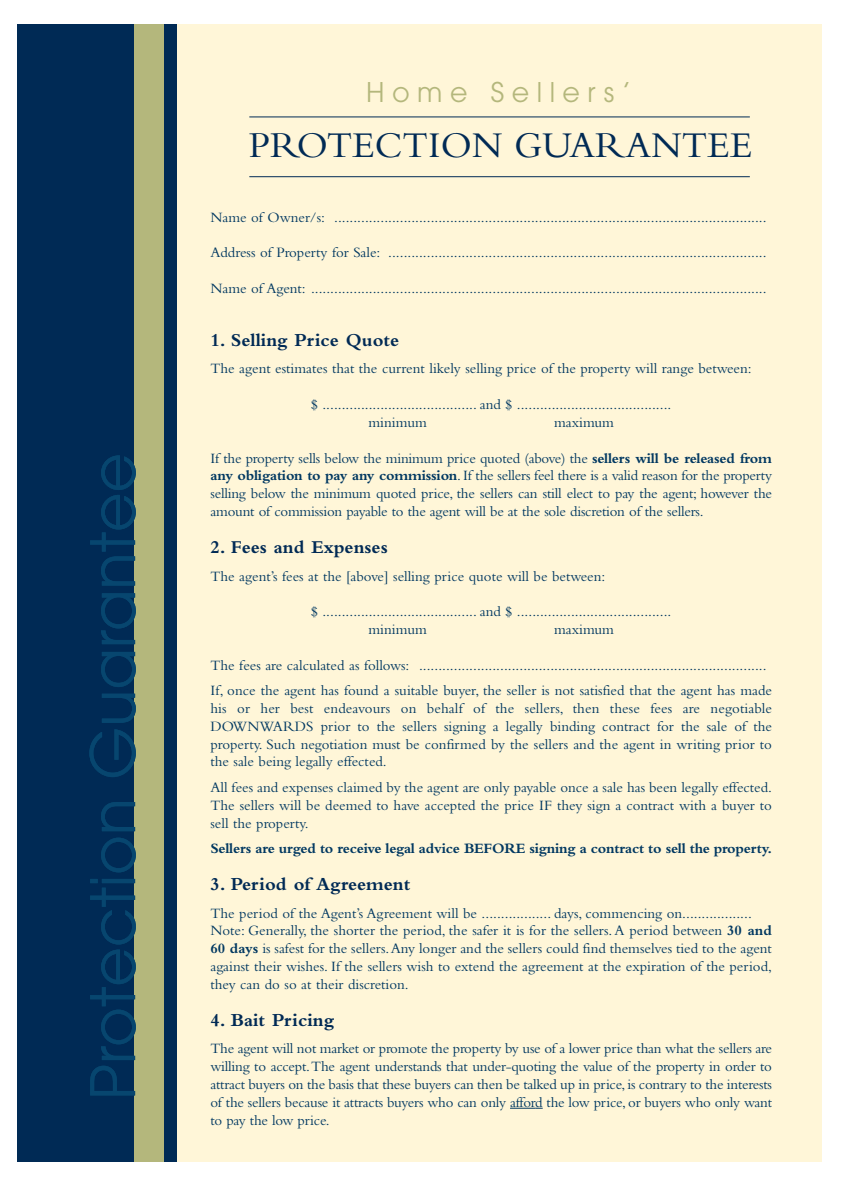
<style>
.page{position:relative;width:848px;height:1182px;background:#fff}
.page>*{position:absolute;margin:0;border:0;box-sizing:border-box;transform-origin:0 0}
.t1{font:60.75px "Avant Garde";color:#07466f}
.t2{font:37.8px "Bembo";color:#002a55}
.t3{font:27px "Avant Garde";letter-spacing:.275em;color:#b4b77c}
.t4{font:700 18.9px "Bembo";color:#002a55}
.t5{font:14.85px/17.9px "Bembo";color:#003861}
.t6{font:700 14.85px "Bembo";letter-spacing:-.015em;color:#003861}
.s1{font-weight:700}
</style>
<div class="page">
<div style="left:18px;top:24px;width:803px;height:1137px;background:#fff6d8"></div>
<div style="left:18px;top:24px;width:159px;height:1137px;background:#002a55"></div>
<div style="left:135px;top:24px;width:29px;height:1137px;background:#b4b77c"></div>
<svg style="left:510px;top:1107px;width:32px;height:1px"></svg>
<hr style="left:249px;top:117px;width:500px;height:1px;background:#002a55">
<hr style="left:249px;top:176px;width:500px;height:1px;background:#002a55">
<h1 class="t1" style="left:90px;top:1099px;width:648px;rotate:-90deg">Protection Guarantee</h1>
<h3 class="t3" style="left:366px;top:82px;width:266px">Home Sellers’</h3>
<h2 class="t2" style="left:249px;top:132px;width:505px">PROTECTION GUARANTEE</h2>
<p class="t5" style="left:210px;top:209px;width:557px">Name of Owner/s: ................................................................................................................</p>
<p class="t5" style="left:210px;top:245px;width:557px">Address of Property for Sale: ..................................................................................................</p>
<p class="t5" style="left:210px;top:280px;width:557px">Name of Agent: ......................................................................................................................</p>
<p class="t4" style="left:210px;top:333px;width:190px">1. Selling Price Quote</p>
<p class="t5" style="left:210px;top:361px;width:542px">The agent estimates that the current likely selling price of the property will range between:</p>
<p class="t5" style="left:368px;top:397px;width:304px;text-indent:-57px">$ ........................................ and $ ........................................ minimum</p>
<p class="t5" style="left:554px;top:415px;width:61px">maximum</p>
<p class="t5" style="left:210px;top:450px;width:563px;text-align:justify">If the property sells below the minimum price quoted (above) the <span class="s1">sellers will be released from any obligation to pay any commission</span>. If the sellers feel there is a valid reason for the property selling below the minimum quoted price, the sellers can still elect to pay the agent; however the amount of commission payable to the agent will be at the sole discretion of the sellers.</p>
<p class="t4" style="left:210px;top:540px;width:179px">2. Fees and Expenses</p>
<p class="t5" style="left:210px;top:568px;width:396px">The agent’s fees at the [above] selling price quote will be between:</p>
<p class="t5" style="left:368px;top:604px;width:304px;text-indent:-57px">$ ........................................ and $ ........................................ minimum</p>
<p class="t5" style="left:554px;top:621px;width:61px">maximum</p>
<p class="t5" style="left:210px;top:653px;width:562px;line-height:25.5px">The fees are calculated as follows: ..........................................................................................<br>If, once the agent has found a suitable buyer, the seller is not satisfied that the agent has made</p>
<p class="t5" style="left:210px;top:700px;width:562px;text-align:justify">his or her best endeavours on behalf of the sellers, then these fees are negotiable DOWNWARDS prior to the sellers signing a legally binding contract for the sale of the property. Such negotiation must be confirmed by the sellers and the agent in writing prior to the sale being legally effected.</p>
<p class="t5" style="left:210px;top:779px;width:562px;text-align:justify">All fees and expenses claimed by the agent are only payable once a sale has been legally effected.<br>The sellers will be deemed to have accepted the price IF they sign a contract with a buyer to sell the property.</p>
<p class="t6" style="left:210px;top:843px;width:563px">Sellers are urged to receive legal advice BEFORE signing a contract to sell the property.</p>
<p class="t4" style="left:210px;top:877px;width:201px">3. Period of Agreement</p>
<p class="t5" style="left:210px;top:905px;width:562px">The period of the Agent’s Agreement will be .................. days, commencing on..................<br>Note: Generally, the shorter the period, the safer it is for the sellers. A period between <span class="s1">30 and 60 days</span> is safest for the sellers.Any longer and the sellers could find themselves tied to the agent against their wishes. If the sellers wish to extend the agreement at the expiration of the period, they can do so at their discretion.</p>
<p class="t4" style="left:210px;top:1012px;width:125px">4. Bait Pricing</p>
<p class="t5" style="left:210px;top:1040px;width:563px;text-align:justify">The agent will not market or promote the property by use of a lower price than what the sellers are willing to accept.The agent understands that under-quoting the value of the property in order to attract buyers on the basis that these buyers can then be talked up in price,is contrary to the interests of the sellers because it attracts buyers who can only afford the low price, or buyers who only want to pay the low price.</p>
</div>
